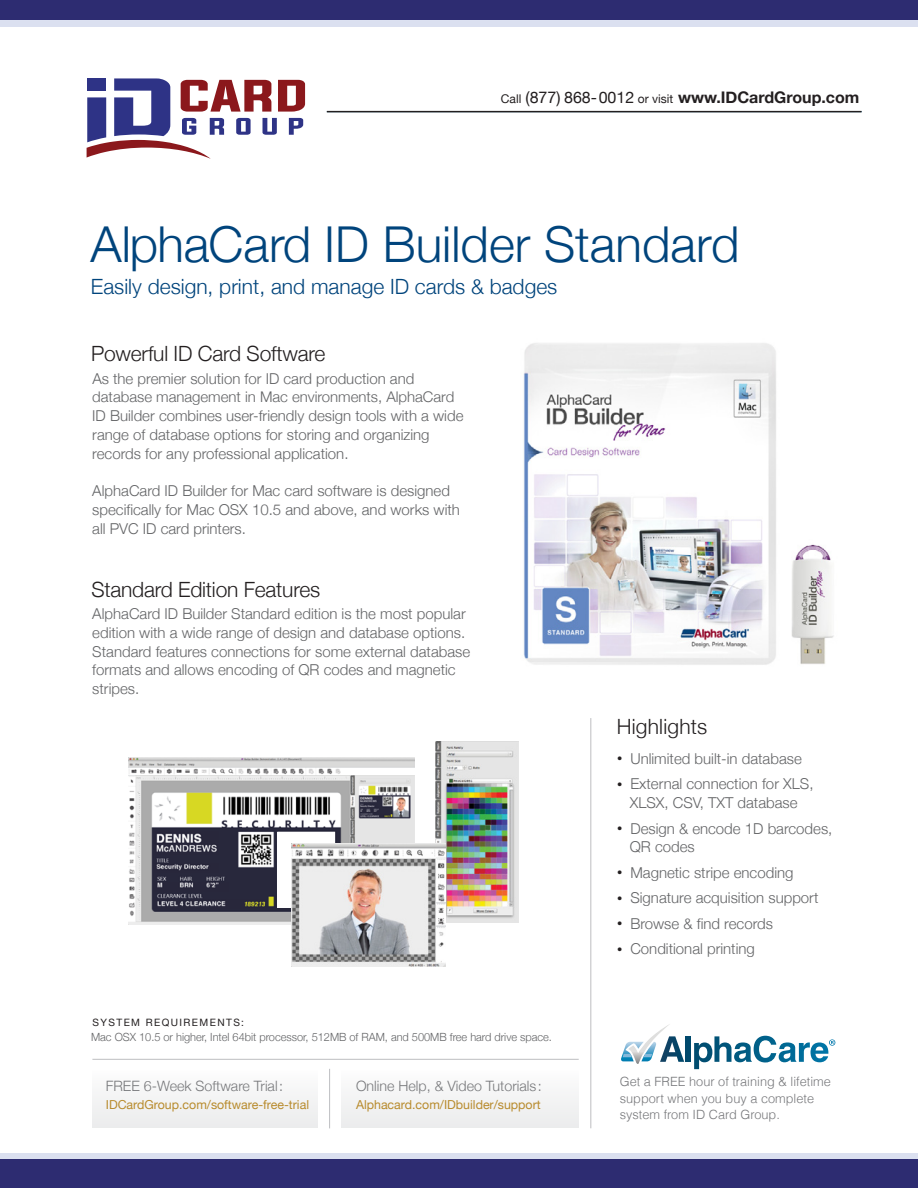
<style>
.page{position:relative;width:918px;height:1188px;background:#fff}
.page>*{position:absolute;margin:0;border:0;box-sizing:border-box;transform-origin:0 0}
.t1{font:300 49.5px "Helvetica Neue";color:#00447c}
.t2{font:300 21px "Helvetica Neue";letter-spacing:-.01em;color:#231f20}
.t3{font:300 21px "Helvetica Neue";color:#00447c}
.t4{font:300 21px "Helvetica Neue";letter-spacing:.01em;color:#231f20}
.t5{font:700 16.05px "Helvetica Neue";color:#231f20}
.t6{font:300 15px/18.8px "Helvetica Neue";color:#636466}
.t7{font:300 14.7px "Helvetica Neue";color:#636466}
.t8{font:300 14.25px "Helvetica Neue";color:#77787b}
.t9{font:300 12.75px/16.5px "Helvetica";color:#77787b}
.t10{font:12.3px "Helvetica Neue";color:#b88b2d}
.t11{font:300 11.25px "Helvetica Neue";color:#636466}
.t12{font:10.2px "Helvetica Neue";letter-spacing:.14em;color:#231f20}
.s1{font-weight:400;font-size:12px}
.s2{font-weight:400}
.s3{font-size:10.5px;color:#231f20}
</style>
<div class="page">
<svg style="left:621px;top:1025px;width:63px;height:39px"></svg>
<div style="left:686px;top:1036px;width:5px;height:26px;background:#00496c"></div>
<svg style="left:694px;top:1036px;width:141px;height:33px"></svg>
<hr style="left:329px;top:1069px;width:1px;height:59px;background:#bdbec1">
<div style="left:342px;top:1068px;width:237px;height:60px;background:#f3f4f4"></div>
<div style="left:92px;top:1068px;width:225px;height:60px;background:#f3f4f4"></div>
<hr style="left:92px;top:1059px;width:487px;height:1px;background:#bdbec1">
<img style="left:523px;top:343px;width:311px;height:322px">
<hr style="left:590px;top:718px;width:1px;height:410px;background:#bdbec1">
<img style="left:436px;top:741px;width:82px;height:182px">
<img style="left:129px;top:757px;width:286px;height:168px">
<div style="left:278px;top:832px;width:57px;height:76px;background:#fff"></div>
<img style="left:292px;top:844px;width:153px;height:122px">
<hr style="left:327px;top:111px;width:535px;height:1px;background:#231f20">
<svg style="left:87px;top:78px;width:218px;height:81px"></svg>
<div style="left:0;top:0;width:918px;height:20px;background:#2d2c71"></div>
<img style="left:0;top:1154px;width:918px;height:6px">
<div style="left:0;top:1160px;width:918px;height:28px;background:#2d2c71"></div>
<p class="t5" style="left:501px;top:82px;width:360px"><span class="s1">Call</span> <span class="s2">(877) 868-0012</span> <span class="s1">or visit</span> www.IDCardGroup.com</p>
<h1 class="t1" style="left:91px;top:204px;width:650px">AlphaCard ID Builder Standard</h1>
<h2 class="t3" style="left:91px;top:270px;width:468px">Easily design, print, and manage ID cards &amp; badges</h2>
<h2 class="t2" style="left:91px;top:337px;width:236px">Powerful ID Card Software</h2>
<p class="t6" style="left:92px;top:368px;width:324px">As the premier solution for ID card production and</p>
<p class="t7" style="left:92px;top:385px;width:363px">database management in Mac environments, AlphaCard</p>
<p class="t6" style="left:92px;top:406px;width:373px">ID Builder combines user-friendly design tools with a wide range of database options for storing and organizing records for any professional application.</p>
<p class="t6" style="left:92px;top:481px;width:369px">AlphaCard ID Builder for Mac card software is designed specifically for Mac OSX 10.5 and above, and works with all PVC ID card printers.</p>
<h2 class="t2" style="left:91px;top:572px;width:230px">Standard Edition Features</h2>
<p class="t6" style="left:92px;top:604px;width:379px">AlphaCard ID Builder Standard edition is the most popular edition with a wide range of design and database options.<br>Standard features connections for some external database formats and allows encoding of QR codes and magnetic stripes.</p>
<p class="t12" style="left:93px;top:1014px;width:153px">SYSTEM REQUIREMENTS:</p>
<p class="t11" style="left:91px;top:1028px;width:462px">Mac OSX 10.5 or higher, Intel 64bit processor, 512MB of RAM, and 500MB free hard drive space.</p>
<p class="t8" style="left:106px;top:1075px;width:179px">FREE 6-Week Software Trial:</p>
<p class="t10" style="left:106px;top:1094px;width:205px">IDCardGroup.com/software-free-trial</p>
<p class="t8" style="left:356px;top:1075px;width:187px">Online Help, &amp; Video Tutorials:</p>
<p class="t10" style="left:356px;top:1094px;width:186px">Alphacard.com/IDbuilder/support</p>
<h2 class="t4" style="left:617px;top:709px;width:92px">Highlights</h2>
<p class="t6" style="left:617px;top:748px;width:186px"><span class="s3">•</span> Unlimited built-in database</p>
<p class="t6" style="left:617px;top:774px;width:198px;text-align:center"><span class="s3">•</span> External connection for XLS,<br>XLSX, CSV, TXT database</p>
<p class="t6" style="left:630px;top:818px;width:204px;text-indent:-13px"><span class="s3">•</span> Design &amp; encode 1D barcodes,<br>QR codes</p>
<p class="t6" style="left:617px;top:862px;width:178px"><span class="s3">•</span> Magnetic stripe encoding</p>
<p class="t6" style="left:617px;top:888px;width:203px"><span class="s3">•</span> Signature acquisition support</p>
<p class="t6" style="left:617px;top:913px;width:157px"><span class="s3">•</span> Browse &amp; find records</p>
<p class="t6" style="left:617px;top:939px;width:139px"><span class="s3">•</span> Conditional printing</p>
<p class="t9" style="left:620px;top:1073px;width:213px">Get a FREE hour of training &amp; lifetime support when you buy a complete system from ID Card Group.</p>
</div>
